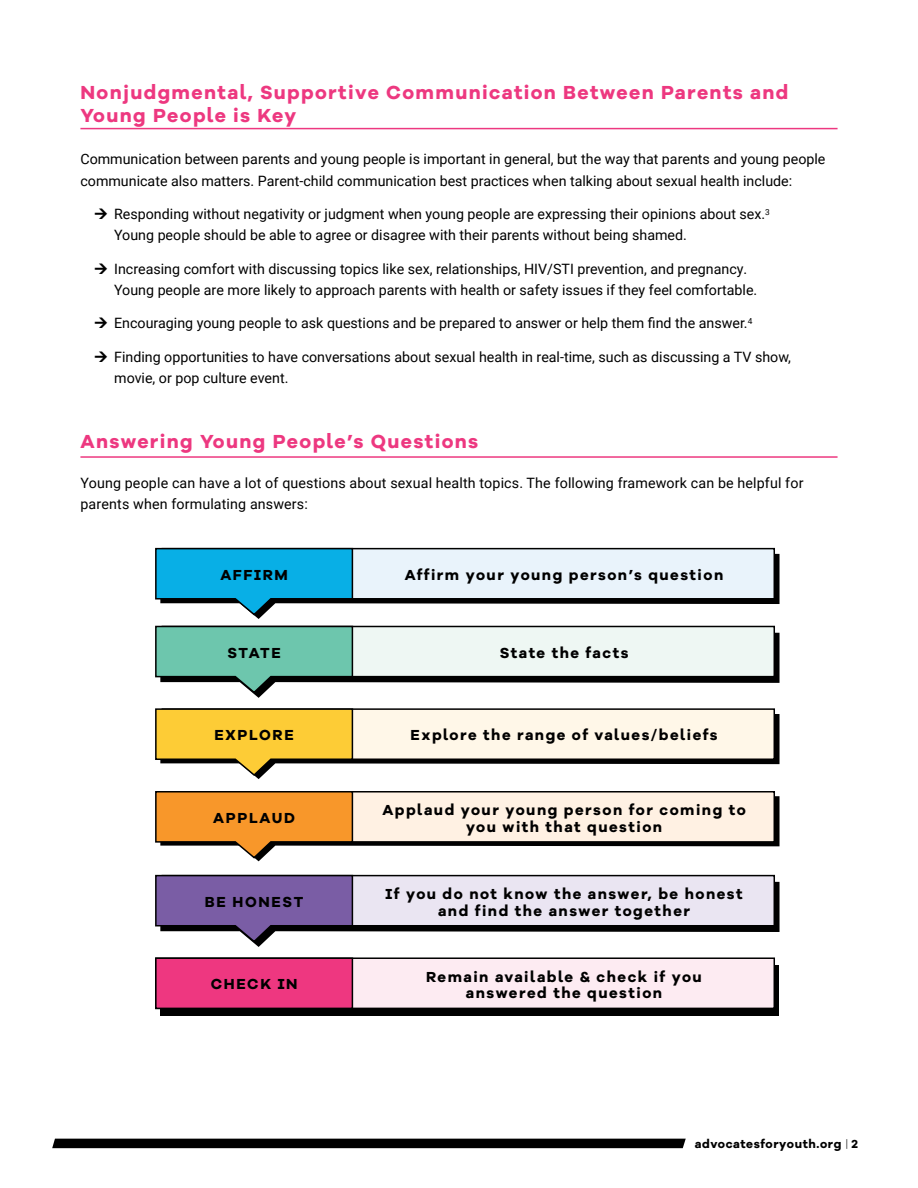
<style>
.page{position:relative;width:918px;height:1188px;background:#fff}
.page>*{position:absolute;margin:0;border:0;box-sizing:border-box;transform-origin:0 0}
.BODY{font:700 19.5px/22.5px "Galano Grotesque Alt";letter-spacing:.07em;color:#ed3880}
.t1{font:700 15px/16.5px "Galano Grotesque Alt";letter-spacing:.1em;color:#000;text-align:center}
.BODY-2{font:14.25px/21px "Roboto";color:#000}
.Body{font:700 12px "Galano Grotesque Alt";letter-spacing:.05em;color:#000}
.s1{font-weight:300}
</style>
<div class="page">
<div style="left:160px;top:965px;width:619px;height:51px;background:#000"></div>
<svg style="left:155px;top:547px;width:625px;height:72px"></svg>
<svg style="left:155px;top:625px;width:625px;height:73px"></svg>
<svg style="left:155px;top:708px;width:625px;height:71px"></svg>
<svg style="left:155px;top:791px;width:625px;height:70px"></svg>
<svg style="left:155px;top:874px;width:625px;height:73px"></svg>
<div style="left:156px;top:958px;width:618px;height:50px;background:#fdebf2"></div>
<div style="left:155px;top:957px;width:620px;height:52px;border:2px solid #000"></div>
<div style="left:156px;top:958px;width:196px;height:50px;background:#ee3780"></div>
<div style="left:155px;top:957px;width:198px;height:52px;border:2px solid #000"></div>
<hr style="left:80px;top:128px;width:758px;height:1px;background:#ed3880">
<hr style="left:80px;top:456px;width:758px;height:2px;background:#ed3880">
<div style="left:52px;top:1139px;width:634px;height:9px;background:#000"></div>
<p class="BODY" style="left:80px;top:81px;width:709px">Nonjudgmental, Supportive Communication Between Parents and<br>Young People is Key</p>
<p class="BODY-2" style="left:80px;top:147px;width:747px;line-height:22.5px">Communication between parents and young people is important in general, but the way that parents and young people communicate also matters. Parent-child communication best practices when talking about sexual health include:</p>
<p class="BODY-2" style="left:114px;top:203px;width:657px">Responding without negativity or judgment when young people are expressing their opinions about sex.<sup>3<br></sup>Young people should be able to agree or disagree with their parents without being shamed.</p>
<p class="BODY-2" style="left:114px;top:258px;width:645px">Increasing comfort with discussing topics like sex, relationships, HIV/STI prevention, and pregnancy.<br>Young people are more likely to approach parents with health or safety issues if they feel comfortable.</p>
<p class="BODY-2" style="left:114px;top:312px;width:640px">Encouraging young people to ask questions and be prepared to answer or help them find the answer.<sup>4</sup></p>
<p class="BODY-2" style="left:114px;top:346px;width:678px">Finding opportunities to have conversations about sexual health in real-time, such as discussing a TV show, movie, or pop culture event.</p>
<p class="BODY" style="left:80px;top:430px;width:399px">Answering Young People’s Questions</p>
<p class="BODY-2" style="left:81px;top:472px;width:724px">Young people can have a lot of questions about sexual health topics. The following framework can be helpful for parents when formulating answers:</p>
<p class="t1" style="left:220px;top:566px;width:69px">AFFIRM</p>
<p class="t1" style="left:405px;top:566px;width:320px">Affirm your young person’s question</p>
<p class="t1" style="left:227px;top:644px;width:55px">STATE</p>
<p class="t1" style="left:500px;top:644px;width:130px">State the facts</p>
<p class="t1" style="left:214px;top:726px;width:81px">EXPLORE</p>
<p class="t1" style="left:411px;top:726px;width:308px">Explore the range of values/beliefs</p>
<p class="t1" style="left:213px;top:809px;width:83px">APPLAUD</p>
<p class="t1" style="left:382px;top:802px;width:365px">Applaud your young person for coming to you with that question</p>
<p class="t1" style="left:205px;top:893px;width:100px">BE HONEST</p>
<p class="t1" style="left:386px;top:885px;width:359px">If you do not know the answer, be honest and find the answer together</p>
<p class="t1" style="left:211px;top:976px;width:88px">CHECK IN</p>
<p class="t1" style="left:426px;top:968px;width:277px">Remain available &amp; check if you answered the question</p>
<p class="Body" style="left:695px;top:1136px;width:165px">advocatesforyouth.org <span class="s1">|</span> 2</p>
</div>
